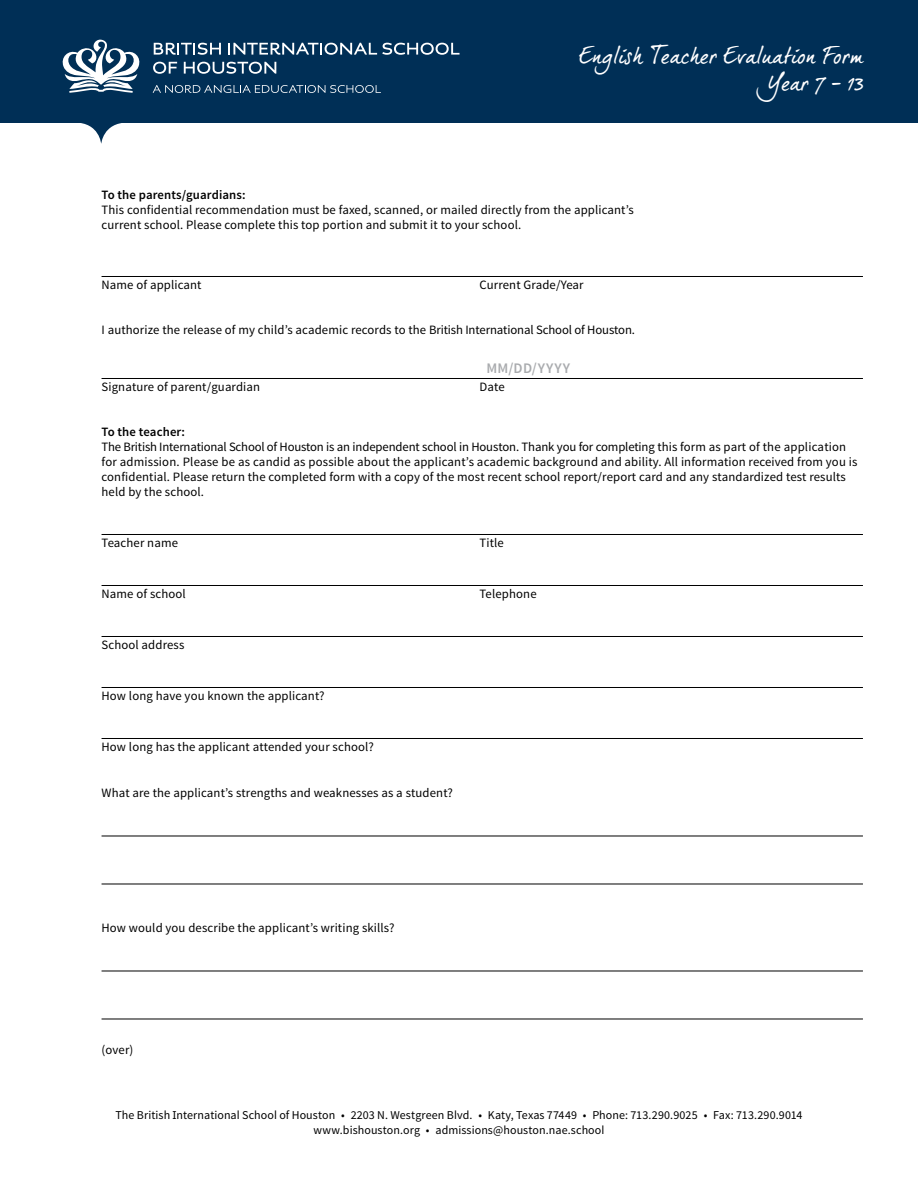
<style>
.page{position:relative;width:918px;height:1188px;background:#fff}
.page>*{position:absolute;margin:0;border:0;box-sizing:border-box;transform-origin:0 0}
.t1{font:24px/27px "dear Joe 5 CASUAL P";letter-spacing:-.02em;color:#fff;text-align:right}
.t2{font:600 14.7px "Source Sans Pro";letter-spacing:.07em;color:#a9abae}
.t3{font:12.75px/15px "Source Sans Pro";letter-spacing:.01em;color:#000}
.t4{font:600 12.75px "Source Sans Pro";letter-spacing:.01em;color:#000}
.t5{font:12px/15px "Source Sans Pro";letter-spacing:.005em;color:#000;text-align:center}
</style>
<div class="page">
<hr style="left:102px;top:276px;width:761px;height:1px;background:#000">
<hr style="left:102px;top:378px;width:761px;height:1px;background:#000">
<hr style="left:102px;top:534px;width:761px;height:1px;background:#000">
<hr style="left:102px;top:585px;width:761px;height:1px;background:#000">
<hr style="left:102px;top:636px;width:761px;height:1px;background:#000">
<hr style="left:102px;top:687px;width:761px;height:1px;background:#000">
<hr style="left:102px;top:738px;width:761px;height:1px;background:#000">
<hr style="left:102px;top:836px;width:761px;height:1px;background:#000">
<hr style="left:102px;top:884px;width:761px;height:1px;background:#000">
<hr style="left:102px;top:971px;width:761px;height:1px;background:#000">
<hr style="left:102px;top:1019px;width:761px;height:1px;background:#000">
<div style="left:0;top:0;width:918px;height:123px;background:#002f56"></div>
<svg style="left:81px;top:123px;width:41px;height:21px"></svg>
<svg style="left:62px;top:40px;width:78px;height:53px"></svg>
<svg style="left:153px;top:85px;width:228px;height:8px"></svg>
<svg style="left:154px;top:43px;width:67px;height:12px"></svg>
<svg style="left:228px;top:43px;width:232px;height:12px"></svg>
<svg style="left:153px;top:62px;width:24px;height:12px"></svg>
<svg style="left:184px;top:62px;width:92px;height:12px"></svg>
<h1 class="t1" style="left:579px;top:42px;width:286px">English Teacher Evaluation Form<br>Year 7 - 13</h1>
<p class="t4" style="left:102px;top:186px;width:146px">To the parents/guardians:</p>
<p class="t3" style="left:102px;top:202px;width:534px">This confidential recommendation must be faxed, scanned, or mailed directly from the applicant’s current school. Please complete this top portion and submit it to your school.</p>
<p class="t3" style="left:102px;top:277px;width:102px">Name of applicant</p>
<p class="t3" style="left:480px;top:277px;width:106px">Current Grade/Year</p>
<p class="t3" style="left:102px;top:322px;width:535px">I authorize the release of my child’s academic records to the British International School of Houston.</p>
<p class="t2" style="left:486px;top:359px;width:85px">MM/DD/YYYY</p>
<p class="t3" style="left:102px;top:379px;width:160px">Signature of parent/guardian</p>
<p class="t3" style="left:480px;top:379px;width:27px">Date</p>
<p class="t4" style="left:102px;top:423px;width:85px">To the teacher:</p>
<p class="t3" style="left:102px;top:439px;width:757px">The British International School of Houston is an independent school in Houston. Thank you for completing this form as part of the application for admission. Please be as candid as possible about the applicant’s academic background and ability. All information received from you is confidential. Please return the completed form with a copy of the most recent school report/report card and any standardized test results held by the school.</p>
<p class="t3" style="left:102px;top:535px;width:78px">Teacher name</p>
<p class="t3" style="left:480px;top:535px;width:26px">Title</p>
<p class="t3" style="left:102px;top:586px;width:86px">Name of school</p>
<p class="t3" style="left:480px;top:586px;width:59px">Telephone</p>
<p class="t3" style="left:102px;top:637px;width:84px">School address</p>
<p class="t3" style="left:102px;top:688px;width:224px">How long have you known the applicant?</p>
<p class="t3" style="left:102px;top:739px;width:274px">How long has the applicant attended your school?</p>
<p class="t3" style="left:102px;top:786px;width:353px">What are the applicant’s strengths and weaknesses as a student?</p>
<p class="t3" style="left:102px;top:921px;width:295px">How would you describe the applicant’s writing skills?</p>
<p class="t3" style="left:102px;top:1042px;width:33px">(over)</p>
<p class="t5" style="left:115px;top:1108px;width:689px">The British International School of Houston • 2203 N. Westgreen Blvd. • Katy, Texas 77449 • Phone: 713.290.9025 • Fax: 713.290.9014 www.bishouston.org • admissions@houston.nae.school</p>
</div>
